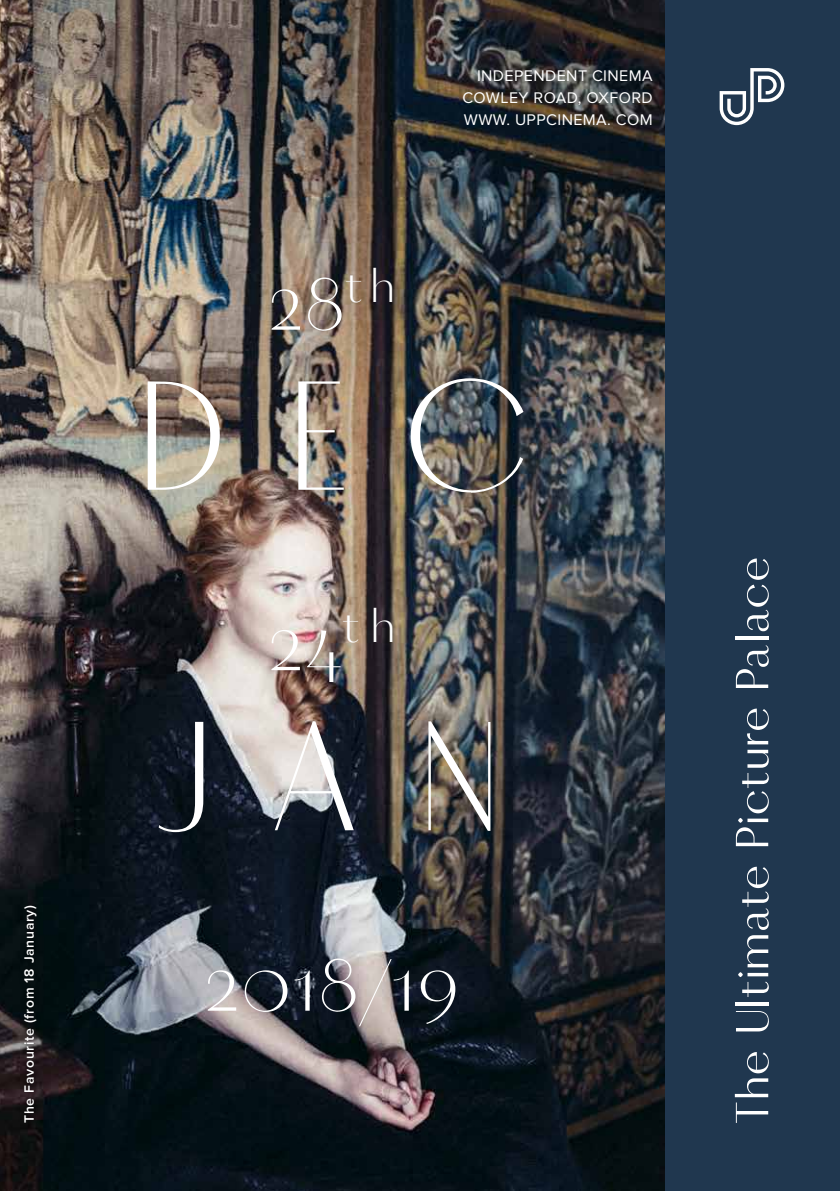
<style>
.page{position:relative;width:840px;height:1191px;background:#fff}
.page>*{position:absolute;margin:0;border:0;box-sizing:border-box;transform-origin:0 0}
.t1{font:300 160px "Vinter";letter-spacing:.31em;color:#fff}
.t2{font:300 84px "Vinter";color:#fff}
.t3{font:16px/22px "Proxima Nova";letter-spacing:.025em;color:#fff;text-align:justify}
.t4{font:600 14px "Proxima Nova";letter-spacing:.05em;color:#fff}
</style>
<div class="page">
<div style="left:0;top:0;width:839px;height:1191px;background:#20374f"></div>
<img style="left:0;top:0;width:663px;height:1191px">
<div style="left:18px;top:899px;width:24px;height:228px;background:#000;opacity:.75"></div>
<svg style="left:734px;top:1052px;width:34px;height:71px"></svg>
<svg style="left:735px;top:1011px;width:33px;height:20px"></svg>
<hr style="left:734px;top:1002px;width:33px;height:3px;background:#fff">
<svg style="left:738px;top:866px;width:30px;height:131px"></svg>
<svg style="left:735px;top:708px;width:33px;height:138px"></svg>
<svg style="left:735px;top:645px;width:33px;height:43px"></svg>
<hr style="left:734px;top:636px;width:33px;height:4px;background:#fff">
<svg style="left:746px;top:558px;width:22px;height:73px"></svg>
<svg style="left:719px;top:68px;width:65px;height:57px"></svg>
<p class="t4" style="left:21px;top:1123px;width:219px;rotate:-90deg">The Favourite (from 18 January)</p>
<h2 class="t2" style="left:267px;top:251px;width:131px">28<sup>th</sup></h2>
<p class="t3" style="left:462px;top:64px;width:192px;text-indent:15px">INDEPENDENT CINEMA COWLEY ROAD, OXFORD WWW. UPPCINEMA. COM</p>
<h1 class="t1" style="left:130px;top:341px;width:404px">DEC</h1>
<h2 class="t2" style="left:267px;top:592px;width:131px">24<sup>t</sup> <sup>h</sup></h2>
<h1 class="t1" style="left:156px;top:681px;width:352px">JAN</h1>
<h2 class="t2" style="left:203px;top:932px;width:258px">2018/19</h2>
</div>
